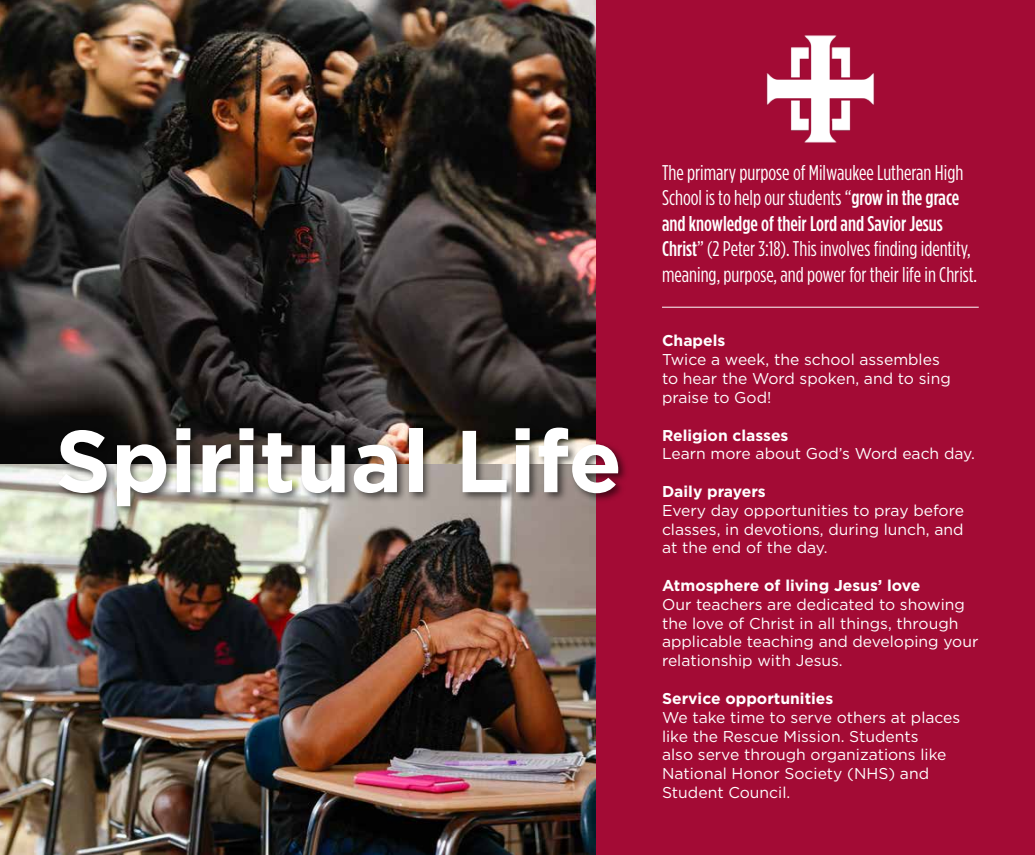
<style>
.page{position:relative;width:1035px;height:855px;background:#fff}
.page>*{position:absolute;margin:0;border:0;box-sizing:border-box;transform-origin:0 0}
.t1{font:700 87.62px "Gotham";color:#fff}
.t2{font:21.25px/25.5px "Gotham Cond";color:#fff}
.t3{font:15.62px/18.9px "Gotham";color:#fff}
.t4{font:700 15.62px "Gotham";color:#fff}
.s1{font-weight:500}
</style>
<div class="page">
<img style="left:0;top:0;width:597px;height:855px">
<div style="left:597px;top:0;width:438px;height:855px;background:#a30b35"></div>
<hr style="left:662px;top:307px;width:317px;height:1px;background:#fff">
<img style="left:766px;top:35px;width:109px;height:108px">
<hr style="left:1034px;top:0;width:1px;height:546px;background:#000">
<div style="left:56px;top:424px;width:573px;height:93px;background:#000;opacity:.57"></div>
<h1 class="t1" style="left:55px;top:403px;width:569px">Spiritual Life</h1>
<p class="t2" style="left:662px;top:159px;width:317px">The primary purpose of Milwaukee Lutheran High School is to help our students “<span class="s1">grow in the grace and knowledge of their Lord and Savior Jesus Christ</span>” (2 Peter 3:18). This involves finding identity, meaning, purpose, and power for their life in Christ.</p>
<p class="t4" style="left:662px;top:331px;width:65px">Chapels</p>
<p class="t3" style="left:662px;top:350px;width:290px">Twice a week, the school assembles to hear the Word spoken, and to sing praise to God!</p>
<p class="t4" style="left:662px;top:425px;width:128px">Religion classes</p>
<p class="t3" style="left:662px;top:444px;width:314px">Learn more about God’s Word each day.</p>
<p class="t4" style="left:662px;top:481px;width:105px">Daily prayers</p>
<p class="t3" style="left:662px;top:500px;width:304px;text-align:justify">Every day opportunities to pray before classes, in devotions, during lunch, and at the end of the day.</p>
<p class="t4" style="left:662px;top:575px;width:260px">Atmosphere of living Jesus’ love</p>
<p class="t3" style="left:662px;top:595px;width:318px">Our teachers are dedicated to showing the love of Christ in all things, through applicable teaching and developing your relationship with Jesus.</p>
<p class="t4" style="left:662px;top:688px;width:173px">Service opportunities</p>
<p class="t3" style="left:662px;top:707px;width:300px">We take time to serve others at places like the Rescue Mission. Students<br>also serve through organizations like<br>National Honor Society (NHS) and<br>Student Council.</p>
</div>
